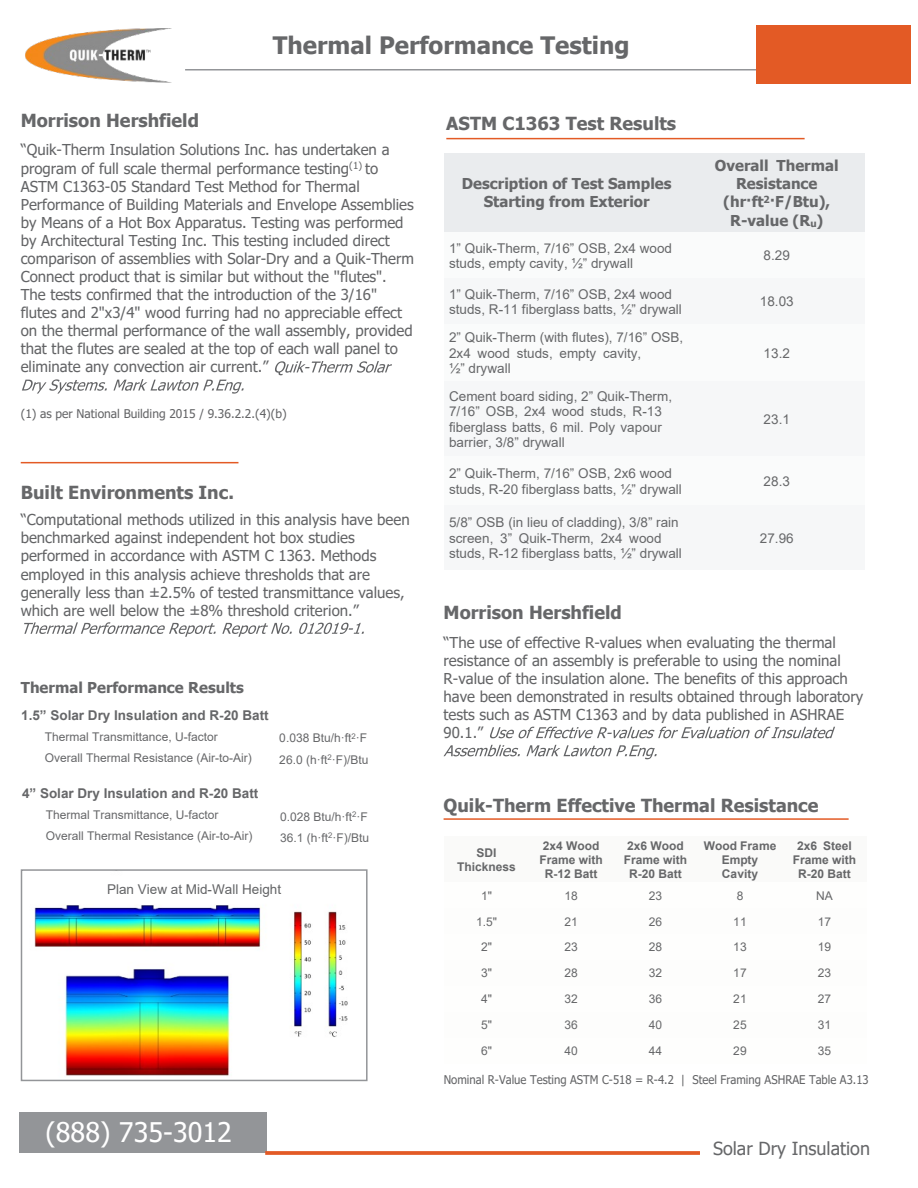
<style>
.page{position:relative;width:918px;height:1188px;background:#fff}
.page>*{position:absolute;margin:0;border:0;box-sizing:border-box;transform-origin:0 0}
.t1{font:27px "Tahoma";color:#fff}
.t2{font:700 24px "Tahoma";color:#666769}
.t3{font:700 18px "Tahoma";color:#666769}
.t4{font:18px "Tahoma";color:#666769}
.t5{font:15px/18.1px "Tahoma";color:#636466}
.t6{font:700 15px/18.1px "Tahoma";color:#666769;text-align:center}
.t7{font:13.5px/15.5px "Arial";color:#666769}
.t8{font:700 13.5px "Arial";color:#666769}
.t9{font:13.5px "Arial";color:#636466}
.t10{font:12px/21.5px "Arial";color:#666769}
.t11{font:700 12px/13.8px "Arial";color:#666769;text-align:center}
.t12{font:12px "Tahoma";color:#636466;scale:.94 1}
.t13{font:12px "Tahoma";color:#636466}
</style>
<div class="page">
<div style="left:19px;top:1113px;width:248px;height:40px;background:#939598"></div>
<hr style="left:185px;top:69px;width:576px;height:2px;background:#939598">
<img style="left:25px;top:28px;width:147px;height:55px">
<svg style="left:275px;top:361px;width:117px;height:14px"></svg>
<svg style="left:22px;top:379px;width:85px;height:15px"></svg>
<svg style="left:113px;top:379px;width:131px;height:15px"></svg>
<svg style="left:24px;top:622px;width:192px;height:15px"></svg>
<svg style="left:222px;top:623px;width:70px;height:14px"></svg>
<svg style="left:299px;top:623px;width:65px;height:11px"></svg>
<div style="left:756px;top:25px;width:154px;height:59px;background:#e35a25"></div>
<div style="left:445px;top:153px;width:244px;height:79px;background:#eaecee"></div>
<div style="left:689px;top:153px;width:176px;height:79px;background:#eaecee"></div>
<div style="left:445px;top:232px;width:244px;height:47px;background:#fafbfb"></div>
<div style="left:689px;top:232px;width:176px;height:47px;background:#fafbfb"></div>
<div style="left:445px;top:279px;width:244px;height:45px;background:#f6f7f8"></div>
<div style="left:689px;top:279px;width:176px;height:45px;background:#f6f7f8"></div>
<div style="left:445px;top:324px;width:244px;height:57px;background:#fafbfb"></div>
<div style="left:689px;top:324px;width:176px;height:57px;background:#fafbfb"></div>
<div style="left:445px;top:381px;width:244px;height:75px;background:#f6f7f8"></div>
<div style="left:689px;top:381px;width:176px;height:75px;background:#f6f7f8"></div>
<div style="left:445px;top:456px;width:244px;height:49px;background:#fafbfb"></div>
<div style="left:689px;top:456px;width:176px;height:49px;background:#fafbfb"></div>
<div style="left:445px;top:505px;width:244px;height:65px;background:#f6f7f8"></div>
<div style="left:689px;top:505px;width:176px;height:65px;background:#f6f7f8"></div>
<hr style="left:444px;top:818px;width:405px;height:2px;background:#e35a25">
<div style="left:444px;top:837px;width:85px;height:45px;background:#fafaf9"></div>
<div style="left:529px;top:837px;width:84px;height:45px;background:#fafaf9"></div>
<div style="left:613px;top:837px;width:85px;height:45px;background:#fafaf9"></div>
<div style="left:698px;top:837px;width:84px;height:45px;background:#fafaf9"></div>
<div style="left:782px;top:837px;width:85px;height:45px;background:#fafaf9"></div>
<hr style="left:446px;top:138px;width:359px;height:1px;background:#e35a25">
<hr style="left:21px;top:462px;width:217px;height:1px;background:#e35a25">
<img style="left:34px;top:905px;width:314px;height:171px">
<div style="left:21px;top:869px;width:347px;height:212px;border:2px solid #939598"></div>
<svg style="left:490px;top:727px;width:345px;height:11px"></svg>
<svg style="left:444px;top:745px;width:76px;height:11px"></svg>
<svg style="left:526px;top:745px;width:131px;height:14px"></svg>
<svg style="left:265px;top:1151px;width:435px;height:4px;background:#e46332"></svg>
<h2 class="t2" style="left:273px;top:36px;width:358px">Thermal Performance Testing</h2>
<p class="t3" style="left:21px;top:113px;width:180px">Morrison Hershfield</p>
<p class="t3" style="left:446px;top:116px;width:231px">ASTM C1363 Test Results</p>
<p class="t5" style="left:21px;top:142px;width:395px">“Quik-Therm Insulation Solutions Inc. has undertaken a program of full scale thermal performance testing<sup>(1)</sup> to ASTM C1363-05 Standard Test Method for Thermal Performance of Building Materials and Envelope Assemblies by Means of a Hot Box Apparatus. Testing was performed by Architectural Testing Inc. This testing included direct comparison of assemblies with Solar-Dry and a Quik-Therm Connect product that is similar but without the ''flutes".<br>The tests confirmed that the introduction of the 3/16" flutes and 2"x3/4" wood furring had no appreciable effect on the thermal performance of the wall assembly, provided that the flutes are sealed at the top of each wall panel to eliminate any convection air current.”</p>
<p class="t13" style="left:21px;top:408px;width:267px">(1) as per National Building 2015 / 9.36.2.2.(4)(b)</p>
<p class="t3" style="left:21px;top:485px;width:215px">Built Environments Inc.</p>
<p class="t5" style="left:21px;top:512px;width:390px">“Computational methods utilized in this analysis have been benchmarked against independent hot box studies performed in accordance with ASTM C 1363. Methods employed in this analysis achieve thresholds that are generally less than ±2.5% of tested transmittance values, which are well below the ±8% threshold criterion.”</p>
<p class="t6" style="left:21px;top:679px;width:225px">Thermal Performance Results</p>
<p class="t8" style="left:21px;top:710px;width:249px">1.5” Solar Dry Insulation and R-20 Batt</p>
<p class="t10" style="left:45px;top:727px;width:208px">Thermal Transmittance, U-factor<br>Overall Thermal Resistance (Air-to-Air)</p>
<p class="t10" style="left:279px;top:729px;width:91px">0.038 Btu/h·ft<sup>2</sup>·F<br>26.0 (h·ft<sup>2</sup>·F)/Btu</p>
<p class="t8" style="left:22px;top:788px;width:238px">4” Solar Dry Insulation and R-20 Batt</p>
<p class="t10" style="left:46px;top:805px;width:208px">Thermal Transmittance, U-factor<br>Overall Thermal Resistance (Air-to-Air)</p>
<p class="t10" style="left:280px;top:807px;width:91px">0.028 Btu/h·ft<sup>2</sup>·F<br>36.1 (h·ft<sup>2</sup>·F)/Btu</p>
<p class="t9" style="left:107px;top:884px;width:176px">Plan View at Mid-Wall Height</p>
<h1 class="t1" style="left:46px;top:1121px;width:188px">(888) 735-3012</h1>
<p class="t6" style="left:462px;top:176px;width:211px">Description of Test Samples<br>Starting from Exterior</p>
<p class="t6" style="left:715px;top:158px;width:125px">Overall Thermal<br>Resistance (hr·ft<sup>2</sup>·F/Btu),<br>R-value (R<sub>u</sub>)</p>
<p class="t7" style="left:449px;top:241px;width:224px">1” Quik-Therm, 7/16” OSB, 2x4 wood studs, empty cavity, ½” drywall</p>
<p class="t7" style="left:764px;top:249px;width:28px">8.29</p>
<p class="t7" style="left:449px;top:287px;width:234px">1” Quik-Therm, 7/16” OSB, 2x4 wood studs, R-11 fiberglass batts, ½” drywall</p>
<p class="t7" style="left:760px;top:295px;width:35px">18.03</p>
<p class="t7" style="left:449px;top:331px;width:236px">2” Quik-Therm (with flutes), 7/16” OSB,<br>2x4 wood studs, empty cavity,<br>½” drywall</p>
<p class="t7" style="left:764px;top:347px;width:28px">13.2</p>
<p class="t7" style="left:449px;top:390px;width:225px">Cement board siding, 2” Quik-Therm,<br>7/16” OSB, 2x4 wood studs, R-13 fiberglass batts, 6 mil. Poly vapour barrier, 3/8” drywall</p>
<p class="t7" style="left:764px;top:413px;width:28px">23.1</p>
<p class="t7" style="left:449px;top:467px;width:234px">2” Quik-Therm, 7/16” OSB, 2x6 wood studs, R-20 fiberglass batts, ½” drywall</p>
<p class="t7" style="left:764px;top:475px;width:28px">28.3</p>
<p class="t7" style="left:449px;top:516px;width:234px">5/8” OSB (in lieu of cladding), 3/8” rain screen, 3” Quik-Therm, 2x4 wood studs, R-12 fiberglass batts, ½” drywall</p>
<p class="t7" style="left:760px;top:531px;width:35px">27.96</p>
<p class="t3" style="left:444px;top:605px;width:180px">Morrison Hershfield</p>
<p class="t5" style="left:444px;top:634px;width:421px">“The use of effective R-values when evaluating the thermal resistance of an assembly is preferable to using the nominal R-value of the insulation alone. The benefits of this approach have been demonstrated in results obtained through laboratory tests such as ASTM C1363 and by data published in ASHRAE 90.1.”</p>
<p class="t3" style="left:444px;top:798px;width:376px">Quik-Therm Effective Thermal Resistance</p>
<p class="t11" style="left:457px;top:847px;width:60px">SDI<br>Thickness</p>
<p class="t11" style="left:539px;top:840px;width:65px">2x4 Wood<br>Frame with<br>R-12 Batt</p>
<p class="t11" style="left:624px;top:840px;width:65px">2x6 Wood<br>Frame with<br>R-20 Batt</p>
<p class="t11" style="left:704px;top:840px;width:74px">Wood Frame<br>Empty<br>Cavity</p>
<p class="t11" style="left:793px;top:840px;width:65px">2x6 Steel<br>Frame with<br>R-20 Batt</p>
<p class="t10" style="left:481px;top:886px;width:12px">1"</p>
<p class="t10" style="left:564px;top:886px;width:15px">18</p>
<p class="t10" style="left:649px;top:886px;width:15px">23</p>
<p class="t10" style="left:737px;top:886px;width:8px">8</p>
<p class="t10" style="left:816px;top:886px;width:18px">NA</p>
<p class="t10" style="left:476px;top:912px;width:22px">1.5"</p>
<p class="t10" style="left:564px;top:912px;width:15px">21</p>
<p class="t10" style="left:649px;top:912px;width:15px">26</p>
<p class="t10" style="left:733px;top:912px;width:15px">11</p>
<p class="t10" style="left:818px;top:912px;width:15px">17</p>
<p class="t10" style="left:481px;top:938px;width:12px">2"</p>
<p class="t10" style="left:564px;top:938px;width:15px">23</p>
<p class="t10" style="left:649px;top:938px;width:15px">28</p>
<p class="t10" style="left:733px;top:938px;width:15px">13</p>
<p class="t10" style="left:818px;top:938px;width:15px">19</p>
<p class="t10" style="left:481px;top:964px;width:12px">3"</p>
<p class="t10" style="left:564px;top:964px;width:15px">28</p>
<p class="t10" style="left:649px;top:964px;width:15px">32</p>
<p class="t10" style="left:733px;top:964px;width:15px">17</p>
<p class="t10" style="left:818px;top:964px;width:15px">23</p>
<p class="t10" style="left:481px;top:989px;width:12px">4"</p>
<p class="t10" style="left:564px;top:989px;width:15px">32</p>
<p class="t10" style="left:649px;top:989px;width:15px">36</p>
<p class="t10" style="left:733px;top:989px;width:15px">21</p>
<p class="t10" style="left:818px;top:989px;width:15px">27</p>
<p class="t10" style="left:481px;top:1015px;width:12px">5"</p>
<p class="t10" style="left:564px;top:1015px;width:15px">36</p>
<p class="t10" style="left:649px;top:1015px;width:15px">40</p>
<p class="t10" style="left:733px;top:1015px;width:15px">25</p>
<p class="t10" style="left:818px;top:1015px;width:15px">31</p>
<p class="t10" style="left:481px;top:1041px;width:12px">6"</p>
<p class="t10" style="left:564px;top:1041px;width:15px">40</p>
<p class="t10" style="left:649px;top:1041px;width:15px">44</p>
<p class="t10" style="left:733px;top:1041px;width:15px">29</p>
<p class="t10" style="left:818px;top:1041px;width:15px">35</p>
<p class="t12" style="left:444px;top:1075px;width:454px">Nominal R-Value Testing ASTM C-518 = R-4.2 | Steel Framing ASHRAE Table A3.13</p>
<p class="t4" style="left:713px;top:1141px;width:159px">Solar Dry Insulation</p>
</div>
